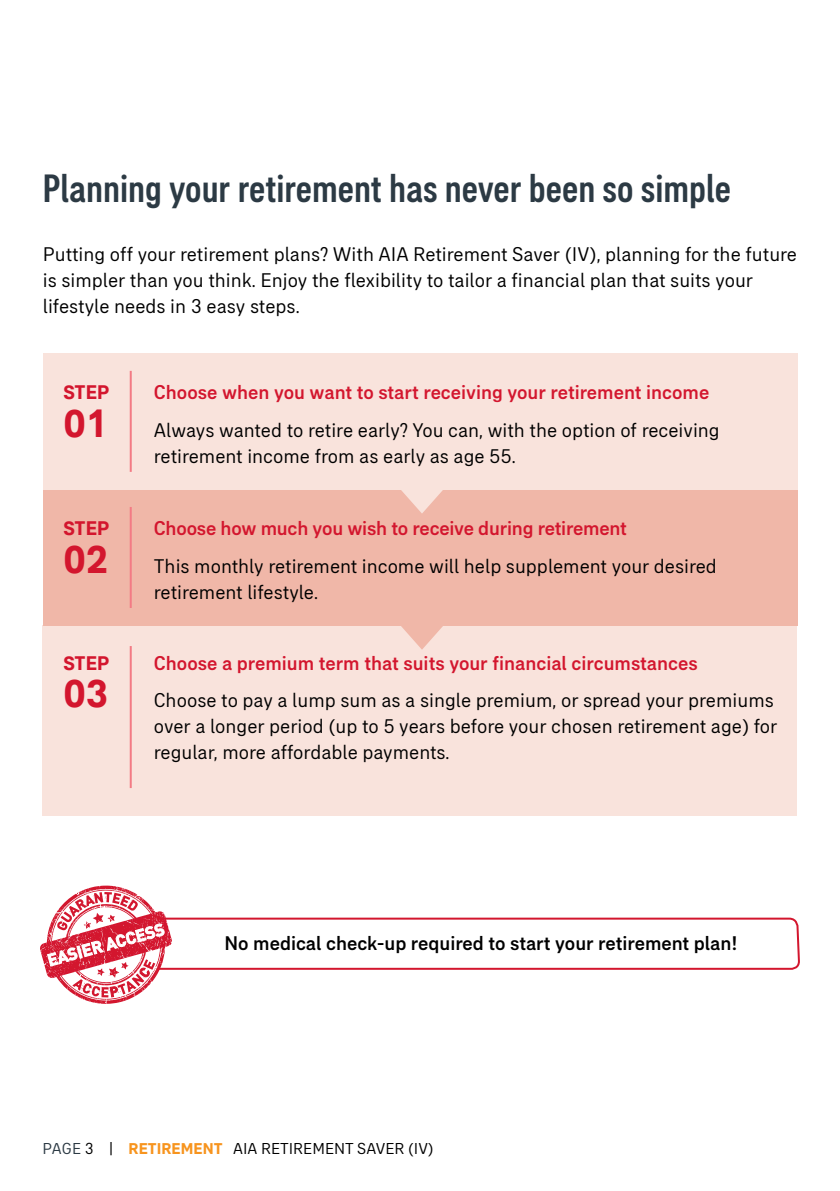
<style>
.page{position:relative;width:840px;height:1191px;background:#fff}
.page>*{position:absolute;margin:0;border:0;box-sizing:border-box;transform-origin:0 0}
.t1{font:500 condensed 40px "AIA Everest";color:#2c3a44}
.t2{font:700 40px "AIA Everest";color:#d3162e}
.t3{font:20px/26px "AIA Everest";color:#000}
.t4{font:500 20px "AIA Everest";color:#d3162e}
.t5{font:500 20px "AIA Everest";color:#000}
.t6{font:700 20px "AIA Everest";color:#d3162e}
.t7{font:16px "AIA Everest";color:#000}
.s1{color:#2c3a44}
.s2{font-weight:700;color:#f7941e}
</style>
<div class="page">
<div style="left:43px;top:625px;width:753px;height:191px;background:#f9e3dc"></div>
<hr style="left:130px;top:646px;width:2px;height:142px;background:#f37b85">
<div style="left:43px;top:489px;width:754px;height:136px;background:#f0b7a8"></div>
<hr style="left:130px;top:507px;width:2px;height:101px;background:#f37b85">
<svg style="left:399px;top:625px;width:45px;height:24px"></svg>
<svg style="left:172px;top:917px;width:628px;height:53px"></svg>
<svg style="left:40px;top:885px;width:132px;height:118px"></svg>
<div style="left:43px;top:353px;width:754px;height:136px;background:#f9e3dc"></div>
<hr style="left:130px;top:371px;width:2px;height:101px;background:#f37b85">
<svg style="left:399px;top:489px;width:45px;height:24px"></svg>
<h1 class="t1" style="left:43px;top:166px;width:689px">Planning your retirement has never been so simple</h1>
<p class="t3" style="left:43px;top:241px;width:755px">Putting off your retirement plans? With AIA Retirement Saver (IV), planning for the future is simpler than you think. Enjoy the flexibility to tailor a financial plan that suits your lifestyle needs in 3 easy steps.</p>
<p class="t6" style="left:63px;top:381px;width:48px">STEP</p>
<h1 class="t2" style="left:63px;top:399px;width:46px">01</h1>
<p class="t6" style="left:63px;top:517px;width:48px">STEP</p>
<h1 class="t2" style="left:63px;top:535px;width:46px">02</h1>
<p class="t6" style="left:63px;top:651px;width:48px">STEP</p>
<h1 class="t2" style="left:63px;top:670px;width:46px">03</h1>
<p class="t4" style="left:154px;top:381px;width:556px">Choose when you want to start receiving your retirement income</p>
<p class="t3" style="left:154px;top:416px;width:567px">Always wanted to retire early? You can, with the option of receiving retirement income from as early as age 55.</p>
<p class="t4" style="left:154px;top:517px;width:474px">Choose how much you wish to receive during retirement</p>
<p class="t3" style="left:154px;top:552px;width:564px">This monthly retirement income will help supplement your desired retirement lifestyle.</p>
<p class="t4" style="left:154px;top:651px;width:545px">Choose a premium term that suits your financial circumstances</p>
<p class="t3" style="left:154px;top:687px;width:624px">Choose to pay a lump sum as a single premium, or spread your premiums over a longer period (up to 5 years before your chosen retirement age) for regular, more affordable payments.</p>
<p class="t5" style="left:224px;top:932px;width:514px">No medical check-up required to start your retirement plan!</p>
<p class="t7" style="left:43px;top:1139px;width:392px"><span class="s1">PAGE</span> 3 | <span class="s2">RETIREMENT</span> AIA RETIREMENT SAVER (IV)</p>
</div>
